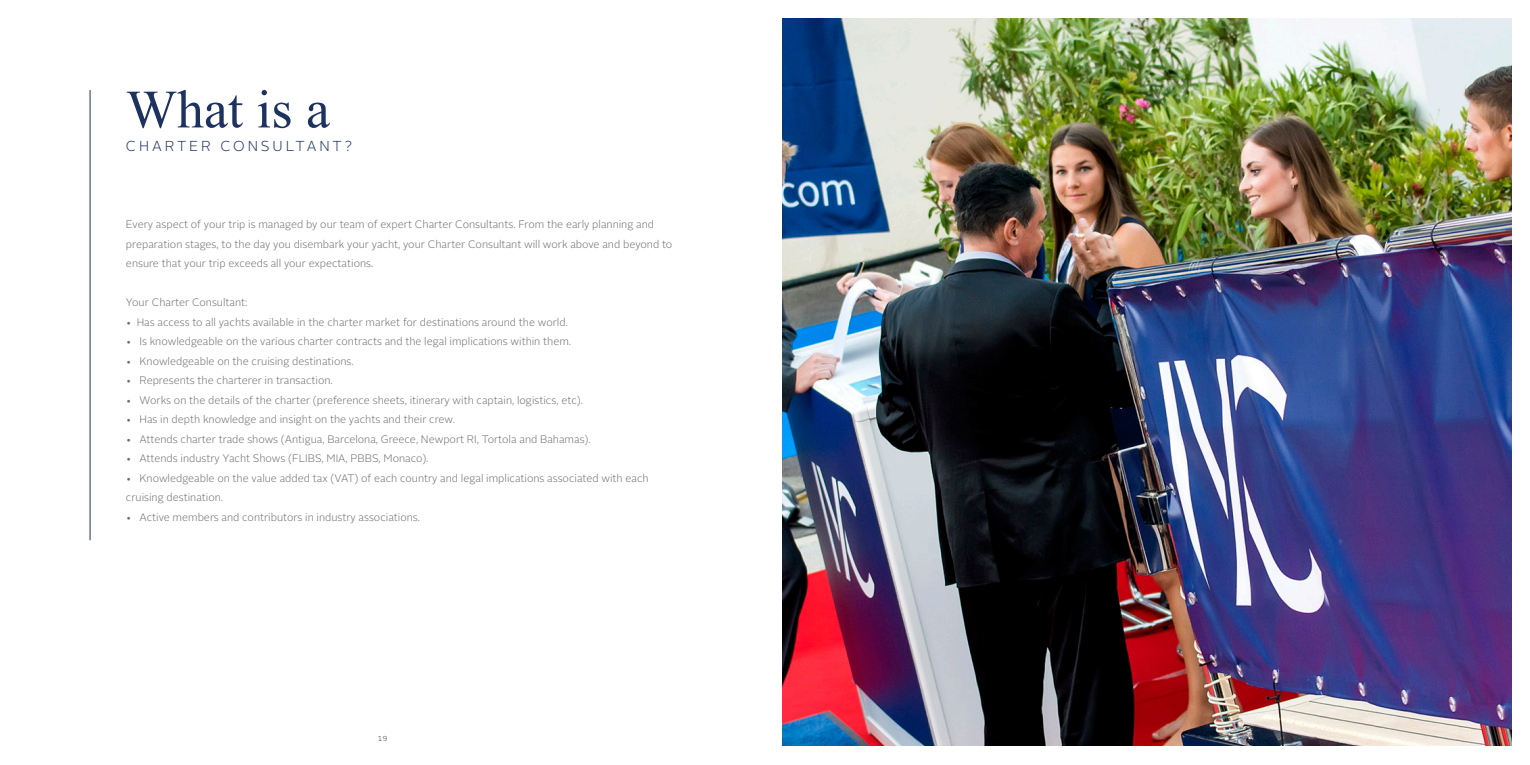
<style>
.page{position:relative;width:1530px;height:765px;background:#fff}
.page>*{position:absolute;margin:0;border:0;box-sizing:border-box;transform-origin:0 0}
.t1{font:54px "Times New Roman";color:#1e3260}
.t2{font:300 14.4px "Alright Sans LT";letter-spacing:.2em;color:#1d3360}
.t3{font:300 10.8px/19.5px "Alright Sans LT";color:#6d6e70}
.Footer_-_Grey_Caps_3{font:300 7.2px "Alright Sans LT";color:#1d3360}
</style>
<div class="page">
<hr style="left:90px;top:90px;width:1px;height:450px;background:#1e3260">
<img style="left:783px;top:18px;width:729px;height:728px">
<p class="t1" style="left:126px;top:73px;width:205px">What is a</p>
<p class="t2" style="left:126px;top:137px;width:228px">CHARTER CONSULTANT?</p>
<p class="t3" style="left:126px;top:215px;width:548px">Every aspect of your trip is managed by our team of expert Charter Consultants. From the early planning and preparation stages, to the day you disembark your yacht, your Charter Consultant will work above and beyond to ensure that your trip exceeds all your expectations.</p>
<p class="t3" style="left:126px;top:293px;width:123px">Your Charter Consultant:</p>
<p class="t3" style="left:126px;top:313px;width:443px">• Has access to all yachts available in the charter market for destinations around the world.</p>
<p class="t3" style="left:126px;top:332px;width:447px">• Is knowledgeable on the various charter contracts and the legal implications within them.</p>
<p class="t3" style="left:126px;top:352px;width:229px">• Knowledgeable on the cruising destinations.</p>
<p class="t3" style="left:126px;top:371px;width:208px">• Represents the charterer in transaction.</p>
<p class="t3" style="left:126px;top:391px;width:459px">• Works on the details of the charter (preference sheets, itinerary with captain, logistics, etc).</p>
<p class="t3" style="left:126px;top:410px;width:330px">• Has in depth knowledge and insight on the yachts and their crew.</p>
<p class="t3" style="left:126px;top:430px;width:466px">• Attends charter trade shows (Antigua, Barcelona, Greece, Newport RI, Tortola and Bahamas).</p>
<p class="t3" style="left:126px;top:449px;width:304px">• Attends industry Yacht Shows (FLIBS, MIA, PBBS, Monaco).</p>
<p class="t3" style="left:126px;top:469px;width:524px">• Knowledgeable on the value added tax (VAT) of each country and legal implications associated with each cruising destination.</p>
<p class="t3" style="left:126px;top:508px;width:296px">• Active members and contributors in industry associations.</p>
<p class="Footer_-_Grey_Caps_3" style="left:378px;top:734px;width:11px">19</p>
</div>
